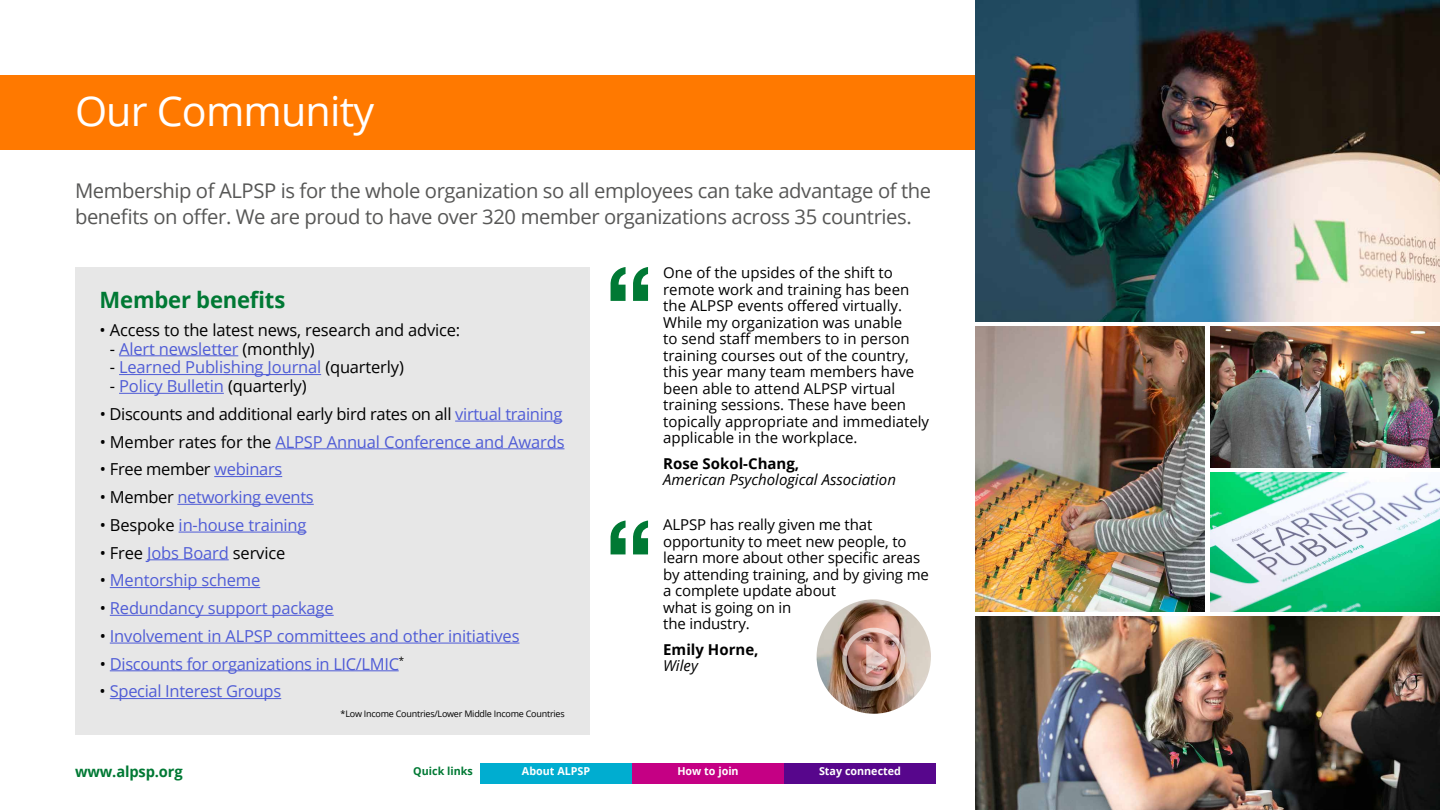
<style>
.page{position:relative;width:1440px;height:810px;background:#fff}
.page>*{position:absolute;margin:0;border:0;box-sizing:border-box;transform-origin:0 0}
.t1{font:41.25px "Open Sans";letter-spacing:-.02em;color:#fff}
.t2{font:700 22.5px "Open Sans";letter-spacing:-.01em;color:#007934}
.t3{font:20.25px/26.2px "Open Sans";letter-spacing:-.02em;color:#575756}
.t4{font:16.5px "Open Sans";letter-spacing:-.01em;color:#4f5cd6}
.t5{font:16.5px "Open Sans";letter-spacing:-.02em;color:#000}
.t6{font:15px/16.5px "Open Sans";color:#000}
.t7{font:italic 15px "Open Sans";color:#000}
.t8{font:700 15px "Open Sans";color:#000}
.t9{font:700 15px "Open Sans";letter-spacing:-.01em;color:#007934}
.t10{font:700 10.95px "Open Sans";color:#fff}
.t11{font:700 10.95px "Open Sans";color:#007934}
.t12{font:9px "Open Sans";letter-spacing:-.025em;color:#000}
.s1{color:#000}
.s2{color:#4f5cd6}
</style>
<div class="page">
<div style="left:75px;top:267px;width:515px;height:468px;background:#e7e7e7"></div>
<hr style="left:119px;top:355px;width:119px;height:1px;background:#4f5cd6">
<hr style="left:119px;top:374px;width:202px;height:1px;background:#4f5cd6">
<hr style="left:119px;top:393px;width:105px;height:1px;background:#4f5cd6">
<hr style="left:455px;top:421px;width:107px;height:1px;background:#4f5cd6">
<hr style="left:275px;top:448px;width:289px;height:1px;background:#4f5cd6">
<hr style="left:214px;top:476px;width:68px;height:1px;background:#4f5cd6">
<hr style="left:177px;top:504px;width:137px;height:1px;background:#4f5cd6">
<hr style="left:179px;top:532px;width:128px;height:1px;background:#4f5cd6">
<hr style="left:147px;top:559px;width:82px;height:1px;background:#4f5cd6">
<hr style="left:110px;top:587px;width:150px;height:1px;background:#4f5cd6">
<hr style="left:110px;top:615px;width:224px;height:1px;background:#4f5cd6">
<hr style="left:110px;top:643px;width:409px;height:1px;background:#4f5cd6">
<hr style="left:110px;top:670px;width:289px;height:1px;background:#4f5cd6">
<hr style="left:110px;top:698px;width:171px;height:1px;background:#4f5cd6">
<img style="left:975px;top:0;width:465px;height:321px">
<img style="left:975px;top:327px;width:229px;height:284px">
<img style="left:1210px;top:473px;width:230px;height:138px">
<img style="left:975px;top:617px;width:465px;height:193px">
<div style="left:0;top:75px;width:975px;height:75px;background:#ff7900"></div>
<svg style="left:610px;top:267px;width:38px;height:34px"></svg>
<svg style="left:610px;top:521px;width:38px;height:33px"></svg>
<img style="left:817px;top:599px;width:114px;height:115px;border-radius:57px">
<div style="left:842px;top:628px;width:63px;height:63px;border:4px solid #fff;border-radius:50%"></div>
<svg style="left:866px;top:644px;width:22px;height:30px"></svg>
<div style="left:480px;top:763px;width:152px;height:21px;background:#00add0"></div>
<div style="left:632px;top:763px;width:152px;height:21px;background:#c50084"></div>
<div style="left:784px;top:763px;width:152px;height:21px;background:#57068c"></div>
<img style="left:1210px;top:327px;width:230px;height:141px">
<h1 class="t1" style="left:75px;top:83px;width:301px">Our Community</h1>
<h3 class="t3" style="left:75px;top:177px;width:858px">Membership of ALPSP is for the whole organization so all employees can take advantage of the benefits on offer. We are proud to have over 320 member organizations across 35 countries.</h3>
<h2 class="t2" style="left:100px;top:284px;width:187px">Member benefits</h2>
<p class="t5" style="left:100px;top:319px;width:362px">• Access to the latest news, research and advice:</p>
<p class="t4" style="left:110px;top:337px;width:206px"><span class="s1">-</span> Alert newsletter <span class="s1">(monthly)</span></p>
<p class="t4" style="left:110px;top:356px;width:296px"><span class="s1">-</span> Learned Publishing Journal <span class="s1">(quarterly)</span></p>
<p class="t4" style="left:110px;top:375px;width:198px"><span class="s1">-</span> Policy Bulletin <span class="s1">(quarterly)</span></p>
<p class="t5" style="left:100px;top:403px;width:464px">• Discounts and additional early bird rates on all <span class="s2">virtual training</span></p>
<p class="t4" style="left:100px;top:430px;width:466px"><span class="s1">• Member rates for the</span> ALPSP Annual Conference and Awards</p>
<p class="t5" style="left:100px;top:458px;width:184px">• Free member <span class="s2">webinars</span></p>
<p class="t4" style="left:100px;top:486px;width:216px"><span class="s1">• Member</span> networking events</p>
<p class="t4" style="left:100px;top:514px;width:208px"><span class="s1">• Bespoke</span> in-house training</p>
<p class="t5" style="left:100px;top:541px;width:187px">• Free <span class="s2">Jobs Board</span> service</p>
<p class="t4" style="left:100px;top:569px;width:162px"><span class="s1">•</span> Mentorship scheme</p>
<p class="t4" style="left:100px;top:597px;width:236px"><span class="s1">•</span> Redundancy support package</p>
<p class="t4" style="left:100px;top:625px;width:421px"><span class="s1">•</span> Involvement in ALPSP committees and other initiatives</p>
<p class="t4" style="left:100px;top:652px;width:306px"><span class="s1">•</span> Discounts for organizations in LIC/LMIC<sup>*</sup></p>
<p class="t4" style="left:100px;top:680px;width:183px"><span class="s1">•</span> Special Interest Groups</p>
<p class="t12" style="left:341px;top:707px;width:226px">*Low Income Countries/Lower Middle Income Countries</p>
<p class="t6" style="left:663px;top:264px;width:267px">One of the upsides of the shift to remote work and training has been the ALPSP events offered virtually.<br>While my organization was unable<br>to send staff members to in person training courses out of the country, this year many team members have been able to attend ALPSP virtual training sessions. These have been topically appropriate and immediately applicable in the workplace.</p>
<p class="t8" style="left:663px;top:453px;width:138px">Rose Sokol-Chang,</p>
<p class="t7" style="left:663px;top:470px;width:234px">American Psychological Association</p>
<p class="t6" style="left:663px;top:516px;width:267px">ALPSP has really given me that opportunity to meet new people, to learn more about other specific areas by attending training, and by giving me a complete update about<br>what is going on in<br>the industry.</p>
<p class="t8" style="left:663px;top:639px;width:97px">Emily Horne,</p>
<p class="t7" style="left:663px;top:656px;width:36px">Wiley</p>
<p class="t9" style="left:75px;top:761px;width:109px">www.alpsp.org</p>
<p class="t11" style="left:413px;top:764px;width:61px">Quick links</p>
<p class="t10" style="left:522px;top:764px;width:70px">About ALPSP</p>
<p class="t10" style="left:677px;top:764px;width:63px">How to join</p>
<p class="t10" style="left:819px;top:764px;width:83px">Stay connected</p>
</div>
